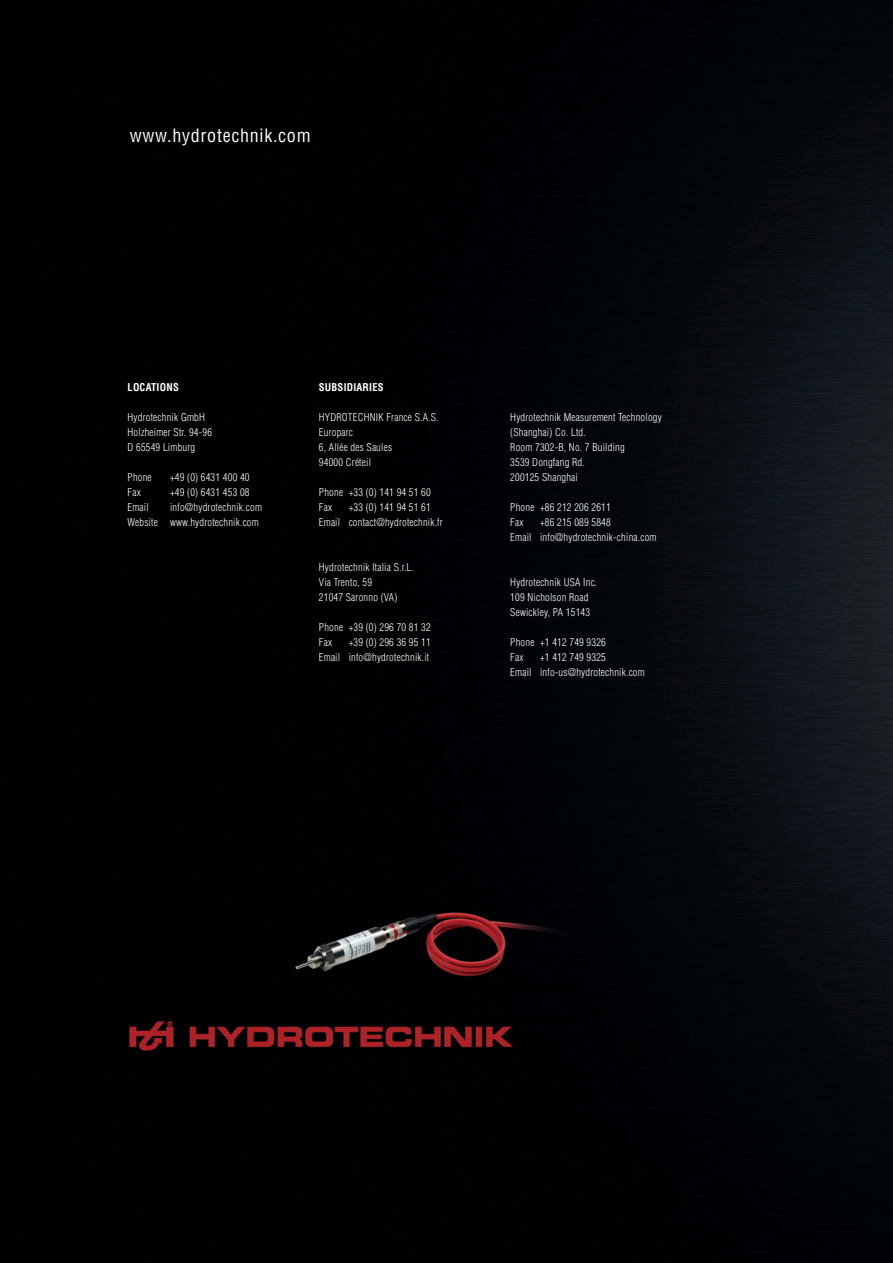
<style>
.page{position:relative;width:893px;height:1263px;background:#fff}
.page>*{position:absolute;margin:0;border:0;box-sizing:border-box;transform-origin:0 0}
.t1{font:condensed 18px "Helvetica";letter-spacing:.04em;color:#fff}
.t2{font:300 condensed 10.5px/15px "Helvetica";letter-spacing:.02em;color:#fff}
.t3{font:700 condensed 10.5px "Helvetica";letter-spacing:.02em;color:#fff}
</style>
<div class="page">
<img style="left:0;top:0;width:893px;height:1263px">
<h1 class="t1" style="left:130px;top:124px;width:182px">www.hydrotechnik.com</h1>
<p class="t3" style="left:128px;top:381px;width:53px">LOCATIONS</p>
<p class="t2" style="left:128px;top:410px;width:86px">Hydrotechnik GmbH<br>Holzheimer Str. 94-96<br>D 65549 Limburg</p>
<p class="t2" style="left:128px;top:470px;width:26px">Phone</p>
<p class="t2" style="left:170px;top:470px;width:81px">+49 (0) 6431 400 40</p>
<p class="t2" style="left:128px;top:485px;width:15px">Fax</p>
<p class="t2" style="left:170px;top:485px;width:81px">+49 (0) 6431 453 08</p>
<p class="t2" style="left:128px;top:500px;width:23px">Email</p>
<p class="t2" style="left:128px;top:500px;width:136px;text-align:right">info@hydrotechnik.com<br>Website www.hydrotechnik.com</p>
<p class="t3" style="left:319px;top:381px;width:66px">SUBSIDIARIES</p>
<p class="t2" style="left:319px;top:409px;width:121px">HYDROTECHNIK France S.A.S.<br>Europarc<br>6, Allée des Saules<br>94000 Créteil</p>
<p class="t2" style="left:319px;top:484px;width:113px">Phone +33 (0) 141 94 51 60<br>Fax</p>
<p class="t2" style="left:319px;top:499px;width:125px;text-indent:30px">+33 (0) 141 94 51 61<br>Email contact@hydrotechnik.fr</p>
<p class="t2" style="left:319px;top:559px;width:96px">Hydrotechnik Italia S.r.L.<br>Via Trento, 59<br>21047 Saronno (VA)</p>
<p class="t2" style="left:319px;top:619px;width:113px">Phone +39 (0) 296 70 81 32<br>Fax</p>
<p class="t2" style="left:319px;top:634px;width:113px;text-align:right">+39 (0) 296 36 95 11<br>Email info@hydrotechnik.it</p>
<p class="t2" style="left:510px;top:410px;width:153px">Hydrotechnik Measurement Technology (Shanghai) Co. Ltd.<br>Room 7302-B, No. 7 Building<br>3539 Dongfang Rd.<br>200125 Shanghai</p>
<p class="t2" style="left:510px;top:500px;width:102px">Phone +86 212 206 2611<br>Fax</p>
<p class="t2" style="left:510px;top:515px;width:148px;text-indent:30px">+86 215 089 5848<br>Email info@hydrotechnik-china.com</p>
<p class="t2" style="left:510px;top:575px;width:89px">Hydrotechnik USA Inc.<br>109 Nicholson Road<br>Sewickley, PA 15143</p>
<p class="t2" style="left:510px;top:635px;width:97px">Phone +1 412 749 9326<br>Fax</p>
<p class="t2" style="left:510px;top:650px;width:136px;text-indent:30px">+1 412 749 9325<br>Email info-us@hydrotechnik.com</p>
</div>
